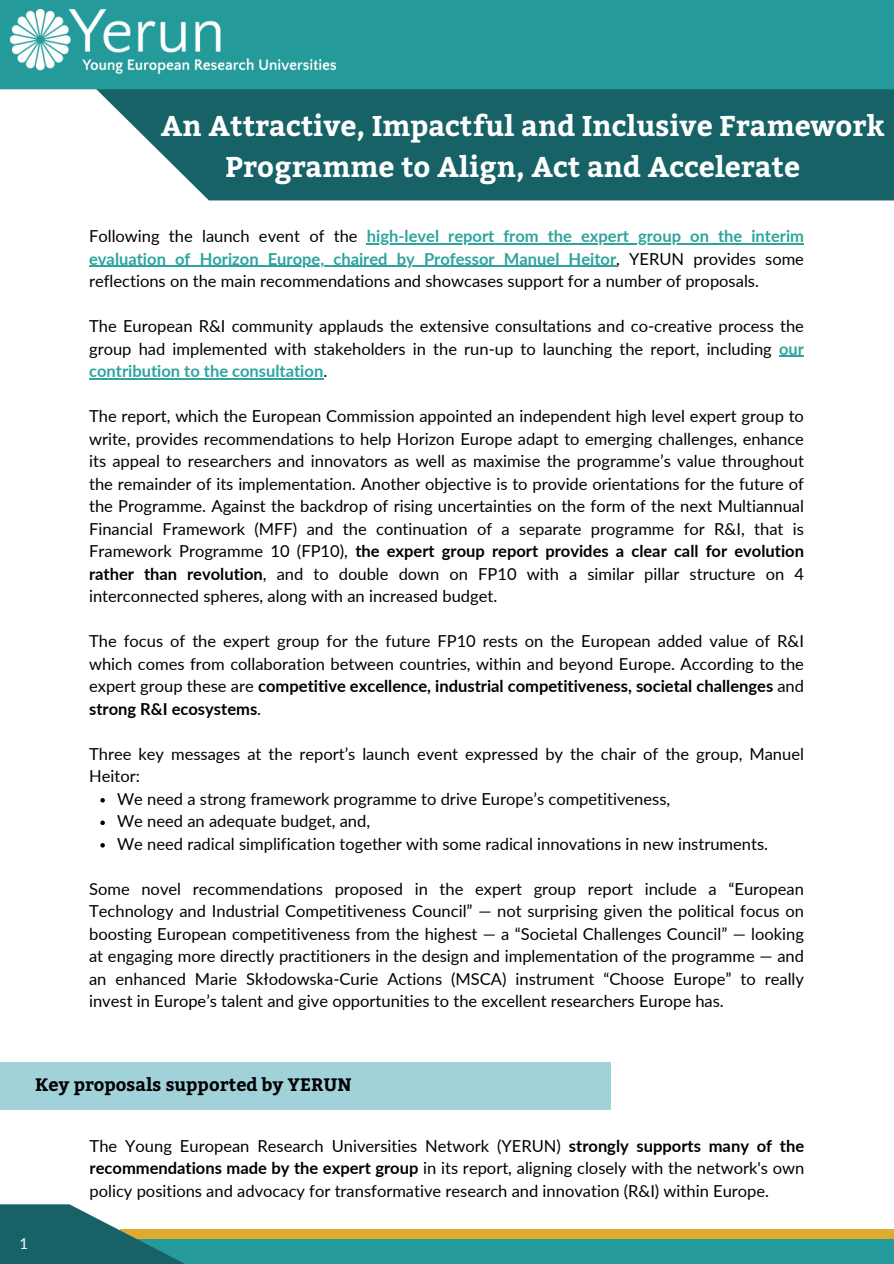
<style>
.page{position:relative;width:894px;height:1264px;background:#fff}
.page>*{position:absolute;margin:0;border:0;box-sizing:border-box;transform-origin:0 0}
.t1{font:700 28.5px/41.7px "Bitter";color:#fff}
.t2{font:700 18px "Bitter";color:#000}
.t3{font:16.5px/22.5px "Lato";color:#000;text-align:justify}
.t4{font:700 16.5px "Lato";color:#2ea49d}
.t5{font:700 16.5px "Lato";color:#000}
.t6{font:15px "Lato";color:#fff}
.s1{font-weight:700;color:#2ea49d}
.s2{font-weight:400;color:#000}
.s3{font-weight:700}
.s4{font-weight:400}
</style>
<div class="page">
<svg style="left:0;top:89px;width:893px;height:111px;fill:#166266"></svg>
<div style="left:0;top:0;width:893px;height:89px;background:#249a9a"></div>
<div style="left:10px;top:1234px;width:883px;height:29px;background:#249a9a"></div>
<img style="left:10px;top:9px;width:326px;height:65px">
<hr style="left:367px;top:243px;width:436px;height:1px;background:#2ea49d">
<hr style="left:89px;top:266px;width:527px;height:1px;background:#2ea49d">
<svg style="left:779px;top:356px;width:24px;height:1px"></svg>
<hr style="left:89px;top:378px;width:234px;height:1px;background:#2ea49d">
<svg style="left:100px;top:798px;width:5px;height:4px"></svg>
<svg style="left:100px;top:820px;width:5px;height:5px"></svg>
<svg style="left:100px;top:843px;width:5px;height:4px"></svg>
<div style="left:120px;top:1229px;width:773px;height:10px;background:#e0aa2e"></div>
<svg style="left:0;top:1204px;width:183px;height:59px;fill:#166266"></svg>
<div style="left:0;top:1062px;width:609px;height:47px;background:#a1d2d9"></div>
<h2 class="t1" style="left:225px;top:103px;width:660px;text-indent:-64px">An Attractive, Impactful and Inclusive Framework<br>Programme to Align, Act and Accelerate</h2>
<h1 class="t3" style="left:89px;top:224px;width:270px">Following the launch event of the</h1>
<p class="t4" style="left:367px;top:226px;width:438px">high-level report from the expert group on the interim</p>
<p class="t3" style="left:89px;top:247px;width:716px"><span class="s1">evaluation of Horizon Europe, chaired by Professor Manuel Heitor</span>, YERUN provides some reflections on the main recommendations and showcases support for a number of proposals.</p>
<p class="t3" style="left:89px;top:314px;width:716px">The European R&amp;I community applauds the extensive consultations and co-creative process the group had implemented with stakeholders in the run-up to launching the report, including <span class="s1">our</span></p>
<p class="t4" style="left:89px;top:361px;width:239px">contribution to the consultation<span class="s2">.</span></p>
<p class="t3" style="left:89px;top:404px;width:716px">The report, which the European Commission appointed an independent high level expert group to write, provides recommendations to help Horizon Europe adapt to emerging challenges, enhance its appeal to researchers and innovators as well as maximise the programme’s value throughout</p>
<p class="t3" style="left:89px;top:472px;width:716px">the remainder of its implementation. Another objective is to provide orientations for the future of the Programme. Against the backdrop of rising uncertainties on the form of the next Multiannual Financial Framework (MFF) and the continuation of a separate programme for R&amp;I, that is Framework Programme 10 (FP10), <span class="s3">the expert group report provides a clear call for evolution rather than revolution</span>, and to double down on FP10 with a similar pillar structure on 4 interconnected spheres, along with an increased budget.</p>
<p class="t3" style="left:89px;top:629px;width:716px">The focus of the expert group for the future FP10 rests on the European added value of R&amp;I which comes from collaboration between countries, within and beyond Europe. According to the expert group these are <span class="s3">competitive excellence, industrial competitiveness, societal challenges</span> and</p>
<p class="t5" style="left:89px;top:698px;width:173px">strong R&amp;I ecosystems<span class="s4">.</span></p>
<p class="t3" style="left:89px;top:742px;width:716px">Three key messages at the report’s launch event expressed by the chair of the group, Manuel<br>Heitor:</p>
<p class="t3" style="left:117px;top:787px;width:554px">We need a strong framework programme to drive Europe’s competitiveness,</p>
<p class="t3" style="left:117px;top:809px;width:254px">We need an adequate budget, and,</p>
<p class="t3" style="left:117px;top:832px;width:652px">We need radical simplification together with some radical innovations in new instruments.</p>
<p class="t3" style="left:89px;top:877px;width:716px">Some novel recommendations proposed in the expert group report include a “European Technology and Industrial Competitiveness Council” — not surprising given the political focus on boosting European competitiveness from the highest — a “Societal Challenges Council” — looking at engaging more directly practitioners in the design and implementation of the programme — and an enhanced Marie Skłodowska-Curie Actions (MSCA) instrument “Choose Europe” to really invest in Europe’s talent and give opportunities to the excellent researchers Europe has.</p>
<p class="t2" style="left:35px;top:1071px;width:318px">Key proposals supported by YERUN</p>
<p class="t6" style="left:19px;top:1233px;width:10px">1</p>
<p class="t3" style="left:90px;top:1134px;width:716px">The Young European Research Universities Network (YERUN) <span class="s3">strongly supports many of the recommendations made by the expert group</span> in its report, aligning closely with the network's own policy positions and advocacy for transformative research and innovation (R&amp;I) within Europe.</p>
</div>
